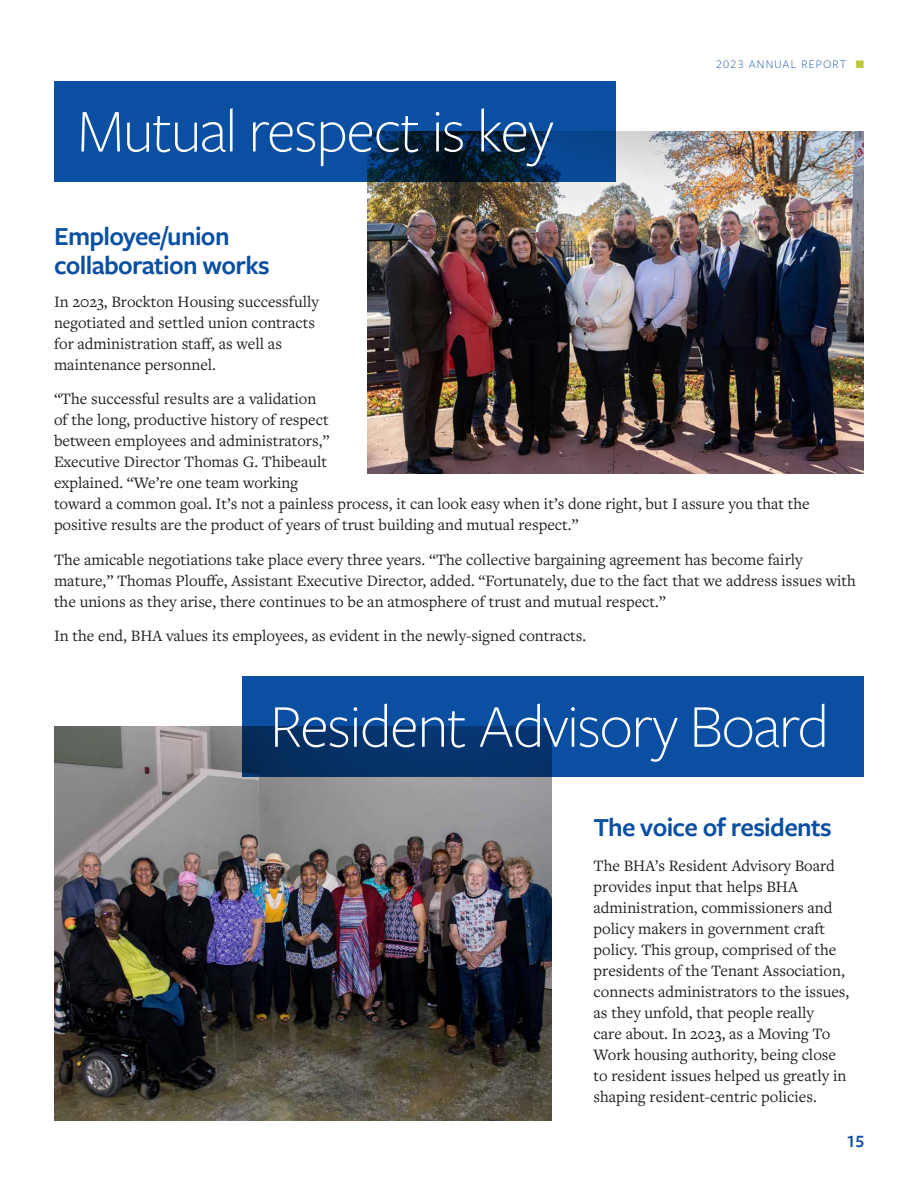
<style>
.page{position:relative;width:918px;height:1188px;background:#fff}
.page>*{position:absolute;margin:0;border:0;box-sizing:border-box;transform-origin:0 0}
.t1{font:300 63px "Freight Sans Pro";letter-spacing:-.025em;color:#fff}
.t2{font:600 27px/29.1px "Freight Sans Pro";letter-spacing:-.025em;color:#0a4fa2}
.t3{font:600 18px "Freight Sans Pro";color:#0a4fa2}
.p1{font:16.5px/21px "Freight Text Pro";color:#231f20}
.t4{font:300 12px "Freight Sans Pro";letter-spacing:.1em;color:#0a4fa2}
.s1{color:#b9ca3a}
</style>
<div class="page">
<img style="left:367px;top:131px;width:497px;height:343px">
<img style="left:54px;top:727px;width:497px;height:393px">
<svg style="left:54px;top:81px;width:562px;height:101px;background:#084790"></svg>
<svg style="left:243px;top:676px;width:621px;height:101px;background:#084793"></svg>
<p class="t1" style="left:77px;top:89px;width:478px">Mutual respect is key</p>
<p class="t4" style="left:716px;top:56px;width:150px">2023 ANNUAL REPORT <span class="s1">T</span></p>
<p class="t2" style="left:54px;top:220px;width:217px">Employee/union collaboration works</p>
<p class="p1" style="left:54px;top:291px;width:267px">In 2023, Brockton Housing successfully negotiated and settled union contracts for administration staff, as well as maintenance personnel.</p>
<p class="p1" style="left:54px;top:388px;width:757px">“The successful results are a validation<br>of the long, productive history of respect<br>between employees and administrators,”<br>Executive Director Thomas G. Thibeault<br>explained. “We’re one team working<br>toward a common goal. It’s not a painless process, it can look easy when it’s done right, but I assure you that the positive results are the product of years of trust building and mutual respect.”</p>
<p class="p1" style="left:54px;top:549px;width:803px">The amicable negotiations take place every three years. “The collective bargaining agreement has become fairly mature,” Thomas Plouffe, Assistant Executive Director, added. “Fortunately, due to the fact that we address issues with the unions as they arise, there continues to be an atmosphere of trust and mutual respect.”</p>
<p class="p1" style="left:54px;top:625px;width:534px">In the end, BHA values its employees, as evident in the newly-signed contracts.</p>
<p class="t1" style="left:270px;top:684px;width:560px">Resident Advisory Board</p>
<p class="t2" style="left:594px;top:812px;width:240px">The voice of residents</p>
<p class="p1" style="left:594px;top:854px;width:257px">The BHA’s Resident Advisory Board provides input that helps BHA administration, commissioners and policy makers in government craft policy. This group, comprised of the presidents of the Tenant Association, connects administrators to the issues, as they unfold, that people really<br>care about. In 2023, as a Moving To Work housing authority, being close to resident issues helped us greatly in shaping resident-centric policies.</p>
<p class="t3" style="left:846px;top:1128px;width:19px">15</p>
</div>
